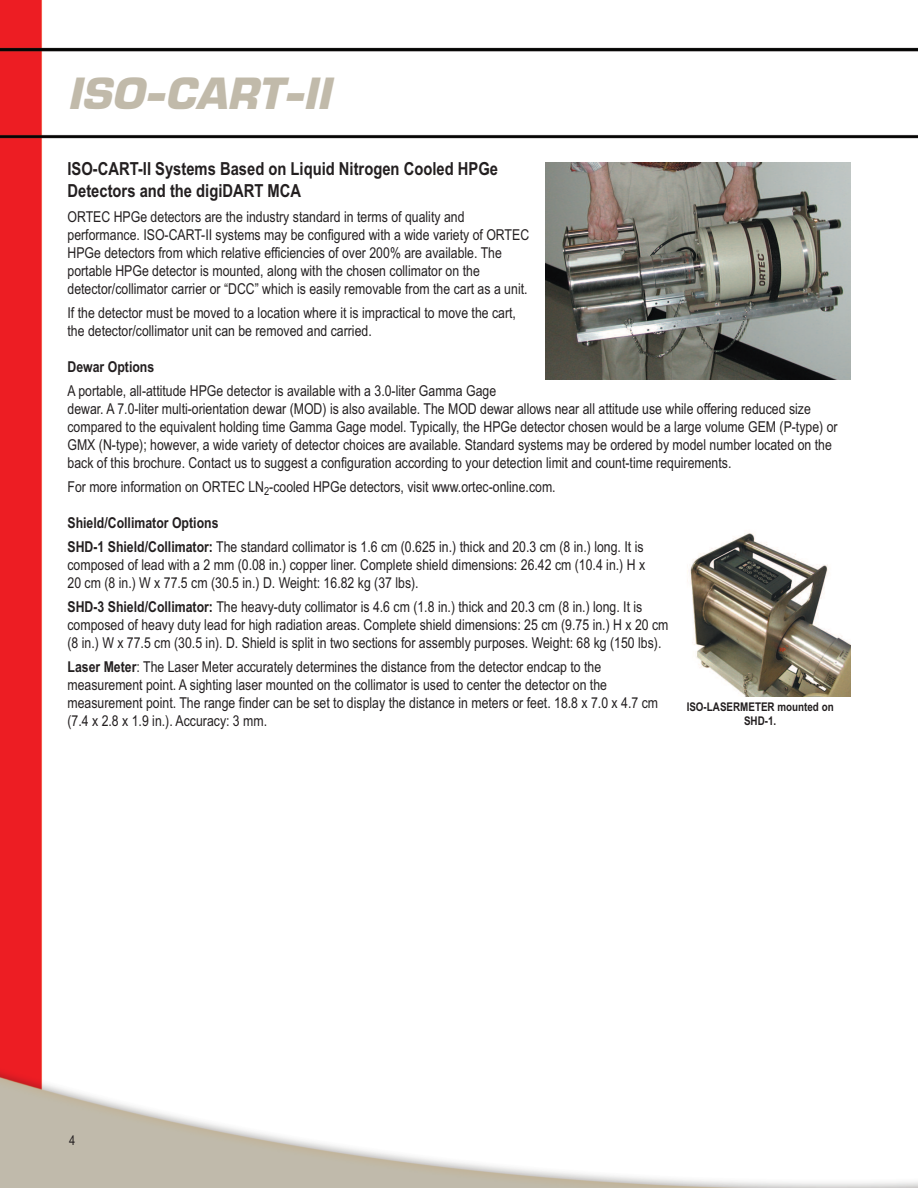
<style>
.page{position:relative;width:918px;height:1188px;background:#fff}
.page>*{position:absolute;margin:0;border:0;box-sizing:border-box;transform-origin:0 0}
.t1{font:45px "EGG Eurostile";color:#c1baaa}
.t2{font:700 18px/21.6px "Arial Narrow";color:#231f20}
.t3{font:15px/18px "Arial Narrow";color:#231f20}
.t4{font:700 15px "Arial Narrow";color:#231f20}
.t5{font:13.5px "Arial Narrow";color:#231f20}
.t6{font:700 12px/14.4px "Arial Narrow";color:#231f20;text-align:center}
.s1{font-weight:700}
</style>
<div class="page">
<img style="left:0;top:0;width:918px;height:1188px">
<img style="left:669px;top:520px;width:181px;height:177px">
<img style="left:545px;top:162px;width:305px;height:217px">
<h1 class="t1" style="left:68px;top:67px;width:264px">ISO-CART-II</h1>
<p class="t2" style="left:68px;top:158px;width:432px">ISO-CART-II Systems Based on Liquid Nitrogen Cooled HPGe<br>Detectors and the digiDART MCA</p>
<p class="t3" style="left:68px;top:208px;width:463px">ORTEC HPGe detectors are the industry standard in terms of quality and performance. ISO-CART-II systems may be configured with a wide variety of ORTEC HPGe detectors from which relative efficiencies of over 200% are available. The portable HPGe detector is mounted, along with the chosen collimator on the detector/collimator carrier or “DCC” which is easily removable from the cart as a unit.</p>
<p class="t3" style="left:68px;top:304px;width:450px">If the detector must be moved to a location where it is impractical to move the cart, the detector/collimator unit can be removed and carried.</p>
<p class="t4" style="left:68px;top:358px;width:88px">Dewar Options</p>
<p class="t3" style="left:68px;top:382px;width:772px">A portable, all-attitude HPGe detector is available with a 3.0-liter Gamma Gage<br>dewar. A 7.0-liter multi-orientation dewar (MOD) is also available. The MOD dewar allows near all attitude use while offering reduced size compared to the equivalent holding time Gamma Gage model. Typically, the HPGe detector chosen would be a large volume GEM (P-type) or GMX (N-type); however, a wide variety of detector choices are available. Standard systems may be ordered by model number located on the back of this brochure. Contact us to suggest a configuration according to your detection limit and count-time requirements.</p>
<p class="t3" style="left:68px;top:478px;width:490px">For more information on ORTEC LN<sub>2</sub>-cooled HPGe detectors, visit www.ortec-online.com.</p>
<p class="t3" style="left:68px;top:511px;width:578px;line-height:24px"><span class="s1">Shield/Collimator Options<br>SHD-1 Shield/Collimator:</span> The standard collimator is 1.6 cm (0.625 in.) thick and 20.3 cm (8 in.) long. It is</p>
<p class="t3" style="left:68px;top:556px;width:579px">composed of lead with a 2 mm (0.08 in.) copper liner. Complete shield dimensions: 26.42 cm (10.4 in.) H x<br>20 cm (8 in.) W x 77.5 cm (30.5 in.) D. Weight: 16.82 kg (37 lbs).</p>
<p class="t3" style="left:68px;top:598px;width:603px"><span class="s1">SHD-3 Shield/Collimator:</span> The heavy-duty collimator is 4.6 cm (1.8 in.) thick and 20.3 cm (8 in.) long. It is composed of heavy duty lead for high radiation areas. Complete shield dimensions: 25 cm (9.75 in.) H x 20 cm (8 in.) W x 77.5 cm (30.5 in). D. Shield is split in two sections for assembly purposes. Weight: 68 kg (150 lbs).</p>
<p class="t3" style="left:68px;top:658px;width:592px"><span class="s1">Laser Meter</span>: The Laser Meter accurately determines the distance from the detector endcap to the measurement point. A sighting laser mounted on the collimator is used to center the detector on the measurement point. The range finder can be set to display the distance in meters or feet. 18.8 x 7.0 x 4.7 cm (7.4 x 2.8 x 1.9 in.). Accuracy: 3 mm.</p>
<p class="t6" style="left:687px;top:700px;width:149px">ISO-LASERMETER mounted on<br>SHD-1.</p>
<p class="t5" style="left:69px;top:1133px;width:8px">4</p>
</div>
